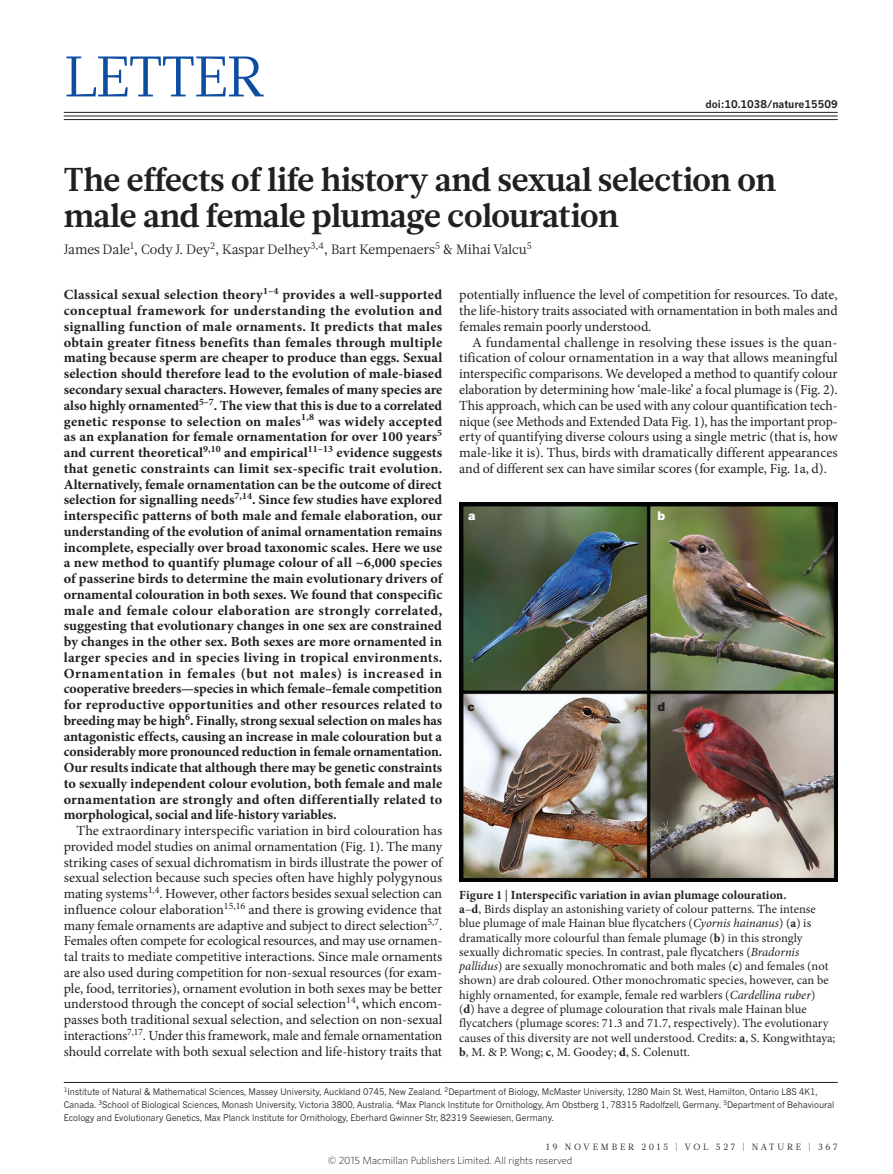
<style>
.page{position:relative;width:893px;height:1174px;background:#fff}
.page>*{position:absolute;margin:0;border:0;box-sizing:border-box;transform-origin:0 0}
.t1{font:57px "Glosa Math";color:#0d4da1}
.t2{font:700 33px/36px "Glosa Math";letter-spacing:-.015em;color:#231f20}
.t3{font:700 13.95px/15.8px "Minion Pro";letter-spacing:-.005em;color:#231f20;text-align:justify}
.t4{font:13.95px/15.8px "Minion Pro";letter-spacing:-.005em;color:#231f20;text-align:justify}
.t5{font:13.5px "Glosa Math";letter-spacing:-.005em;color:#231f20}
.t6{font:12.45px/14.2px "Minion Pro";color:#231f20}
.t7{font:900 12px "Helvetica Neue LT Std";color:#fff}
.t8{font:900 12px "Helvetica Neue LT Std";color:#231f20}
.t9{font:300 10.5px "Whitney";color:#231f20}
.t10{font:700 10.5px "News Gothic MT Std";letter-spacing:-.005em;color:#231f20}
.t11{font:9px/12.8px "News Gothic MT Std";color:#231f20;scale:.95 1}
.t12{font:9px "Glosa Math";letter-spacing:.3em;color:#231f20}
.s1{font-weight:700}
.s2{font-style:italic}
</style>
<div class="page">
<hr style="left:64px;top:112px;width:774px;height:1px;background:#231f20">
<hr style="left:64px;top:116px;width:774px;height:1px;background:#231f20">
<hr style="left:64px;top:119px;width:774px;height:1px;background:#231f20">
<hr style="left:64px;top:1082px;width:774px;height:1px;background:#231f20">
<img style="left:459px;top:503px;width:379px;height:378px">
<h1 class="t1" style="left:64px;top:39px;width:202px">Letter</h1>
<p class="t10" style="left:705px;top:98px;width:134px">doi:10.1038/nature15509</p>
<h2 class="t2" style="left:64px;top:162px;width:714px">The effects of life history and sexual selection on male and female plumage colouration</h2>
<p class="t5" style="left:64px;top:240px;width:469px">James Dale<sup>1</sup>, Cody J. Dey<sup>2</sup>, Kaspar Delhey<sup>3,4</sup>, Bart Kempenaers<sup>5</sup> &amp; Mihai Valcu<sup>5</sup></p>
<p class="t3" style="left:64px;top:287px;width:380px">Classical sexual selection theory<sup>1–4</sup> provides a well-supported conceptual framework for understanding the evolution and signalling function of male ornaments. It predicts that males obtain greater fitness benefits than females through multiple mating because sperm are cheaper to produce than eggs. Sexual selection should therefore lead to the evolution of male-biased secondary sexual characters. However, females of many species are also highly ornamented<sup>5–7</sup>. The view that this is due to a correlated genetic response to selection on males<sup>1,8</sup> was widely accepted as an explanation for female ornamentation for over 100 years<sup>5 </sup>and current theoretical<sup>9,10</sup> and empirical<sup>11–13</sup> evidence suggests that genetic constraints can limit sex-specific trait evolution.<br>Alternatively, female ornamentation can be the outcome of direct selection for signalling needs<sup>7,14</sup>. Since few studies have explored interspecific patterns of both male and female elaboration, our understanding of the evolution of animal ornamentation remains incomplete, especially over broad taxonomic scales. Here we use a new method to quantify plumage colour of all ~6,000 species of passerine birds to determine the main evolutionary drivers of ornamental colouration in both sexes. We found that conspecific male and female colour elaboration are strongly correlated, suggesting that evolutionary changes in one sex are constrained by changes in the other sex. Both sexes are more ornamented in larger species and in species living in tropical environments.<br>Ornamentation in females (but not males) is increased in cooperative breeders—species in which female–female competition for reproductive opportunities and other resources related to breeding may be high<sup>6</sup>. Finally, strong sexual selection on males has antagonistic effects, causing an increase in male colouration but a considerably more pronounced reduction in female ornamentation.<br>Our results indicate that although there may be genetic constraints to sexually independent colour evolution, both female and male ornamentation are strongly and often differentially related to morphological, social and life-history variables.</p>
<p class="t4" style="left:64px;top:823px;width:380px;text-indent:13px">The extraordinary interspecific variation in bird colouration has provided model studies on animal ornamentation (Fig. 1). The many striking cases of sexual dichromatism in birds illustrate the power of sexual selection because such species often have highly polygynous mating systems<sup>1,4</sup>. However, other factors besides sexual selection can influence colour elaboration<sup>15,16</sup> and there is growing evidence that many female ornaments are adaptive and subject to direct selection<sup>5,7</sup>.<br>Females often compete for ecological resources, and may use ornamen&shy;tal traits to mediate competitive interactions. Since male ornaments are also used during competition for non-sexual resources (for exam&shy;ple, food, territories), ornament evolution in both sexes may be better understood through the concept of social selection<sup>14</sup>, which encom&shy;passes both traditional sexual selection, and selection on non-sexual interactions<sup>7,17</sup>. Under this framework, male and female ornamentation should correlate with both sexual selection and life-history traits that</p>
<p class="t4" style="left:459px;top:287px;width:380px">potentially influence the level of competition for resources. To date, the life-history traits associated with ornamentation in both males and females remain poorly understood.</p>
<p class="t4" style="left:459px;top:334px;width:380px;text-indent:13px">A fundamental challenge in resolving these issues is the quan&shy;tification of colour ornamentation in a way that allows meaningful interspecific comparisons. We developed a method to quantify colour elaboration by determining how ‘male-like’ a focal plumage is (Fig. 2).<br>This approach, which can be used with any colour quantification tech&shy;nique (see Methods and Extended Data Fig. 1), has the important prop&shy;erty of quantifying diverse colours using a single metric (that is, how male-like it is). Thus, birds with dramatically different appearances and of different sex can have similar scores (for example, Fig. 1a, d).</p>
<p class="t7" style="left:657px;top:509px;width:9px">b</p>
<p class="t7" style="left:468px;top:509px;width:9px">a</p>
<p class="t8" style="left:467px;top:699px;width:9px">c</p>
<p class="t8" style="left:657px;top:699px;width:9px">d</p>
<p class="t6" style="left:459px;top:888px;width:378px"><span class="s1">Figure 1</span> | <span class="s1">Interspecific variation in avian plumage colouration.<br>a</span>–<span class="s1">d</span>, Birds display an astonishing variety of colour patterns. The intense blue plumage of male Hainan blue flycatchers (<span class="s2">Cyornis hainanus</span>) (<span class="s1">a</span>) is dramatically more colourful than female plumage (<span class="s1">b</span>) in this strongly sexually dichromatic species. In contrast, pale flycatchers (<span class="s2">Bradornis pallidus</span>) are sexually monochromatic and both males (<span class="s1">c</span>) and females (not shown) are drab coloured. Other monochromatic species, however, can be highly ornamented, for example, female red warblers (<span class="s2">Cardellina ruber</span>)<br>(<span class="s1">d</span>) have a degree of plumage colouration that rivals male Hainan blue flycatchers (plumage scores: 71.3 and 71.7, respectively). The evolutionary causes of this diversity are not well understood. Credits: <span class="s1">a</span>, S. Kongwithtaya; <span class="s1">b</span>, M. &amp; P. Wong; <span class="s1">c</span>, M. Goodey; <span class="s1">d</span>, S. Colenutt.</p>
<p class="t11" style="left:64px;top:1085px;width:813px"><sup>1</sup>Institute of Natural &amp; Mathematical Sciences, Massey University, Auckland 0745, New Zealand. <sup>2</sup>Department of Biology, McMaster University, 1280 Main St. West, Hamilton, Ontario L8S 4K1,<br>Canada. <sup>3</sup>School of Biological Sciences, Monash University, Victoria 3800, Australia. <sup>4</sup>Max Planck Institute for Ornithology, Am Obstberg 1, 78315 Radolfzell, Germany. <sup>5</sup>Department of Behavioural<br>Ecology and Evolutionary Genetics, Max Planck Institute for Ornithology, Eberhard Gwinner Str, 82319 Seewiesen, Germany.</p>
<p class="t12" style="left:546px;top:1141px;width:249px">19 november 2015 | VO L 527 | NATURE</p>
<p class="t12" style="left:809px;top:1141px;width:31px">| 367</p>
<p class="t9" style="left:328px;top:1153px;width:246px">© 2015 Macmillan Publishers Limited. All rights reserved</p>
</div>
